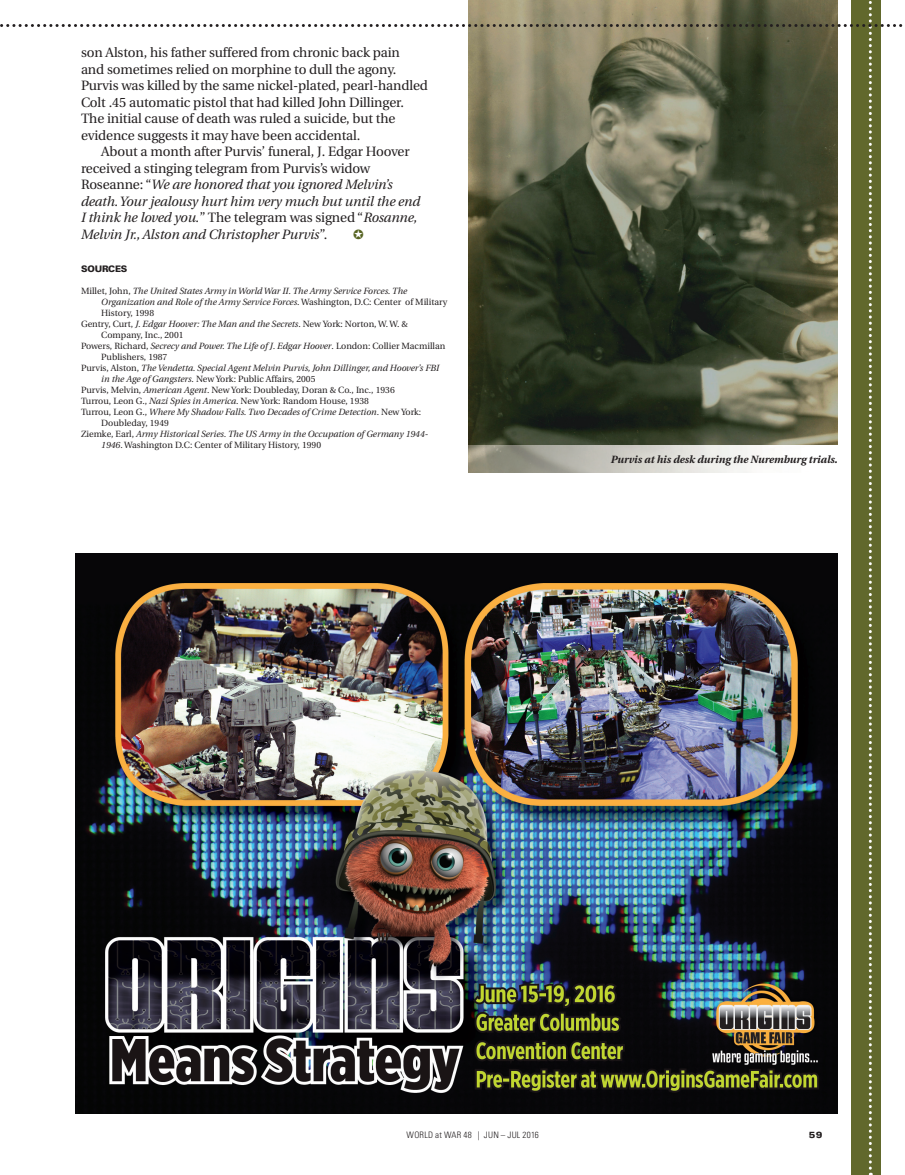
<style>
.page{position:relative;width:905px;height:1175px;background:#fff}
.page>*{position:absolute;margin:0;border:0;box-sizing:border-box;transform-origin:0 0}
.t1{font:13.5px/16.5px "Utopia";letter-spacing:-.01em;color:#231f20}
.t2{font:italic 13.5px/16.5px "Utopia";letter-spacing:-.01em;color:#231f20}
.t3{font:italic 700 10.5px "Utopia";color:#231f20}
.t4{font:9px "Utopia";color:#231f20}
.t5{font:italic 9px "Utopia";color:#231f20}
.t6{font:900 9px "Univers";letter-spacing:-.02em;color:#231f20}
.t7{font:300 condensed 8.85px "Univers";letter-spacing:.03em;color:#231f20}
.t8{font:900 expanded 8.85px "Univers";color:#231f20}
.s1{font-style:normal}
.s2{font-style:italic}
</style>
<div class="page">
<img style="left:0;top:0;width:903px;height:1174px">
<p class="t1" style="left:81px;top:44px;width:348px">son Alston, his father suffered from chronic back pain<br>and sometimes relied on morphine to dull the agony.<br>Purvis was killed by the same nickel-plated, pearl-handled Colt .45 automatic pistol that had killed John Dillinger.<br>The initial cause of death was ruled a suicide, but the evidence suggests it may have been accidental.</p>
<p class="t2" style="left:81px;top:143px;width:341px;text-indent:20px"><span class="s1">About a month after Purvis’ funeral, J. Edgar Hoover received a stinging telegram from Purvis’s widow Roseanne: “</span>We are honored that you ignored Melvin’s death. Your jealousy hurt him very much but until the end I think he loved you.<span class="s1">” The telegram was signed “</span>Rosanne, Melvin Jr., Alston and Christopher Purvis<span class="s1">”.</span></p>
<p class="t6" style="left:81px;top:263px;width:48px">SOURCES</p>
<p class="t5" style="left:81px;top:285px;width:328px"><span class="s1">Millet, John,</span> The United States Army in World War II. The Army Service Forces. The</p>
<p class="t5" style="left:101px;top:296px;width:347px">Organization and Role of the Army Service Forces<span class="s1">. Washington, D.C: Center of Military</span></p>
<p class="t4" style="left:101px;top:307px;width:54px">History, 1998</p>
<p class="t4" style="left:81px;top:318px;width:328px">Gentry, Curt, <span class="s2">J. Edgar Hoover: The Man and the Secrets</span>. New York: Norton, W. W. &amp;</p>
<p class="t4" style="left:101px;top:329px;width:84px">Company, Inc., 2001</p>
<p class="t4" style="left:81px;top:340px;width:366px">Powers, Richard, <span class="s2">Secrecy and Power. The Life of J. Edgar Hoover</span>. London: Collier Macmillan</p>
<p class="t4" style="left:101px;top:351px;width:68px">Publishers, 1987</p>
<p class="t5" style="left:81px;top:362px;width:360px"><span class="s1">Purvis, Alston,</span> The Vendetta. Special Agent Melvin Purvis, John Dillinger, and Hoover’s FBI</p>
<p class="t4" style="left:101px;top:373px;width:216px"><span class="s2">in the Age of Gangsters</span>. New York: Public Affairs, 2005</p>
<p class="t4" style="left:81px;top:384px;width:315px">Purvis, Melvin, <span class="s2">American Agent</span>. New York: Doubleday, Doran &amp; Co., Inc., 1936</p>
<p class="t4" style="left:81px;top:395px;width:289px">Turrou, Leon G., <span class="s2">Nazi Spies in America</span>. New York: Random House, 1938</p>
<p class="t5" style="left:81px;top:406px;width:342px"><span class="s1">Turrou, Leon G.,</span> Where My Shadow Falls. Two Decades of Crime Detection<span class="s1">. New York:</span></p>
<p class="t4" style="left:101px;top:417px;width:69px">Doubleday, 1949</p>
<p class="t5" style="left:81px;top:428px;width:349px"><span class="s1">Ziemke, Earl,</span> Army Historical Series. The US Army in the Occupation of Germany 1944-</p>
<p class="t4" style="left:101px;top:439px;width:221px"><span class="s2">1946</span>. Washington D.C: Center of Military History, 1990</p>
<p class="t3" style="left:610px;top:453px;width:228px">Purvis at his desk during the Nuremburg trials.</p>
<p class="t7" style="left:406px;top:1129px;width:134px">WORLD at WAR 48 | JUN – JUL 2016</p>
<p class="t8" style="left:808px;top:1129px;width:15px">59</p>
</div>
